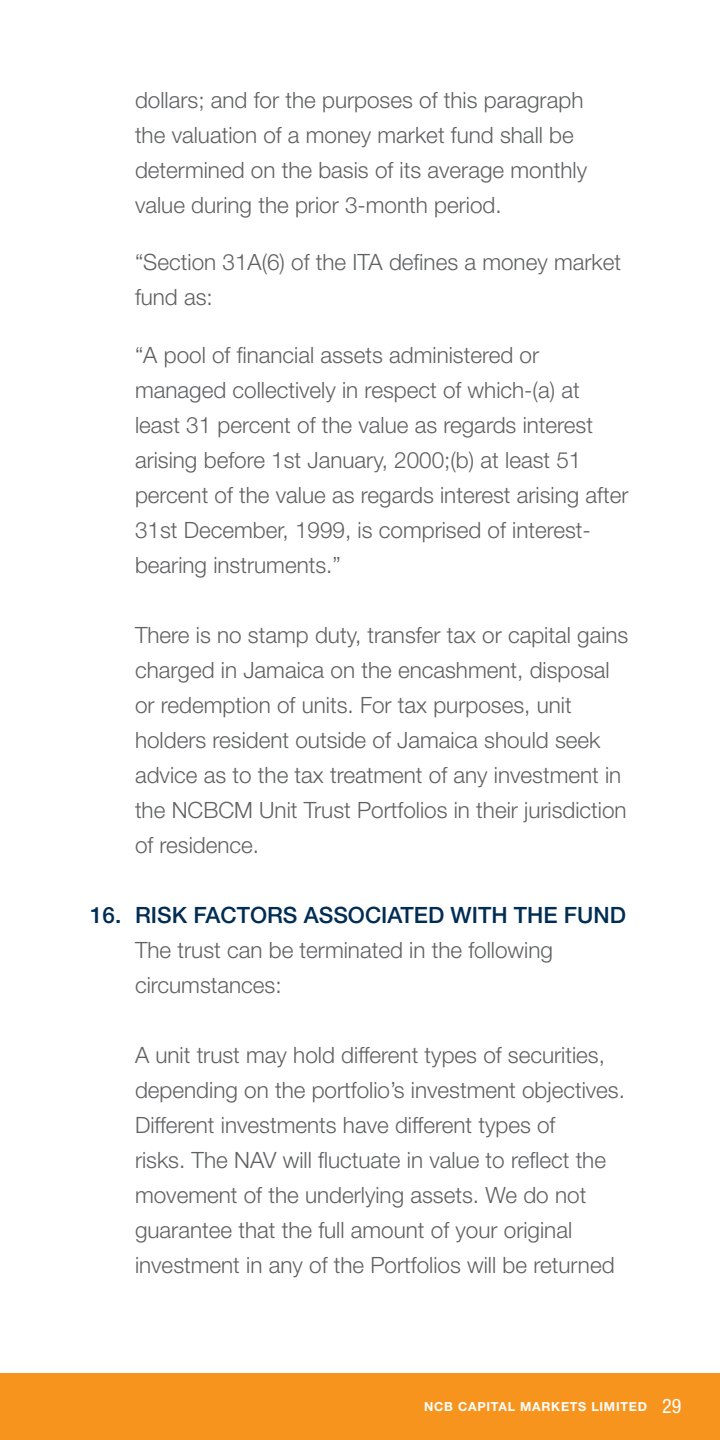
<style>
.page{position:relative;width:720px;height:1440px;background:#fff}
.page>*{position:absolute;margin:0;border:0;box-sizing:border-box;transform-origin:0 0}
.t1{font:300 22.5px/35px "Helvetica Neue LT";color:#606163}
.t2{font:500 22.5px "Helvetica Neue LT";color:#002d53}
.t3{font:700 12.5px "Helvetica Neue LT";letter-spacing:.06em;color:#fff}
.s1{font-weight:400;font-stretch:condensed;font-size:20px}
</style>
<div class="page">
<div style="left:0;top:1373px;width:720px;height:67px;background:#f7941e"></div>
<p class="t1" style="left:135px;top:82px;width:454px">dollars; and for the purposes of this paragraph the valuation of a money market fund shall be determined on the basis of its average monthly value during the prior 3-month period.</p>
<p class="t1" style="left:135px;top:244px;width:488px">“Section 31A(6) of the ITA defines a money market fund as:</p>
<p class="t1" style="left:135px;top:337px;width:495px">“A pool of financial assets administered or managed collectively in respect of which-(a) at least 31 percent of the value as regards interest arising before 1st January, 2000;(b) at least 51 percent of the value as regards interest arising after 31st December, 1999, is comprised of interest&shy;bearing instruments.”</p>
<p class="t1" style="left:135px;top:617px;width:495px">There is no stamp duty, transfer tax or capital gains charged in Jamaica on the encashment, disposal or redemption of units. For tax purposes, unit holders resident outside of Jamaica should seek advice as to the tax treatment of any investment in the NCBCM Unit Trust Portfolios in their jurisdiction of residence.</p>
<p class="t2" style="left:90px;top:901px;width:537px">16. RISK FACTORS ASSOCIATED WITH THE FUND</p>
<p class="t1" style="left:135px;top:932px;width:420px">The trust can be terminated in the following circumstances:</p>
<p class="t1" style="left:135px;top:1037px;width:492px">A unit trust may hold different types of securities, depending on the portfolio’s investment objectives.<br>Different investments have different types of<br>risks. The NAV will fluctuate in value to reflect the movement of the underlying assets. We do not guarantee that the full amount of your original investment in any of the Portfolios will be returned</p>
<p class="t3" style="left:424px;top:1399px;width:259px">NCB CAPITAL MARKETS LIMITED <span class="s1">29</span></p>
</div>
